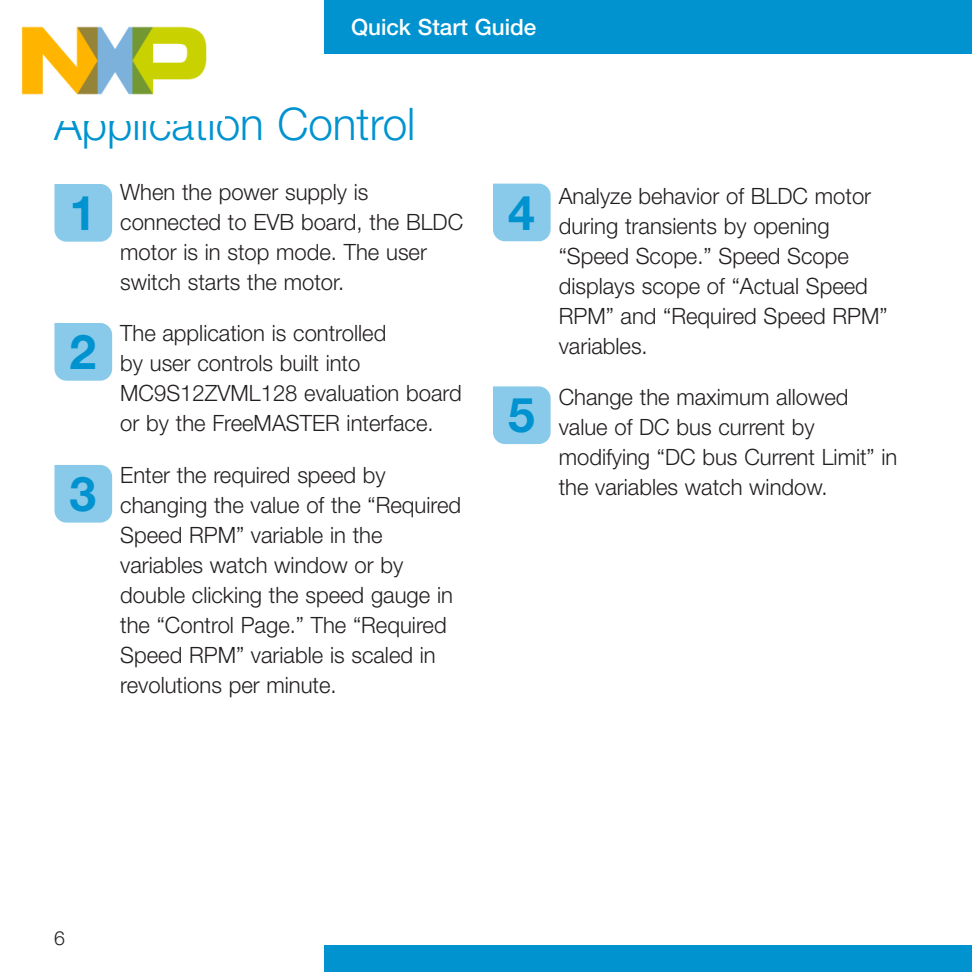
<style>
.page{position:relative;width:972px;height:972px;background:#fff}
.page>*{position:absolute;margin:0;border:0;box-sizing:border-box;transform-origin:0 0}
.t1{font:700 48px "Helvetica Neue LT Pro";color:#0093d0}
.t2{font:300 45px "Helvetica Neue LT Pro";color:#0093d0}
.t3{font:300 22.5px/30px "Helvetica Neue LT Pro";color:#231f20}
.t4{font:500 22.5px "Helvetica Neue LT Pro";color:#fff}
.t5{font:300 19.5px "Helvetica Neue LT Pro";color:#231f20}
</style>
<div class="page">
<div style="left:324px;top:0;width:648px;height:54px;background:#0093d0"></div>
<div style="left:324px;top:945px;width:648px;height:27px;background:#0093d0"></div>
<div style="left:54px;top:184px;width:58px;height:58px;background:#89c9ea"></div>
<div style="left:54px;top:323px;width:58px;height:58px;background:#89c9ea"></div>
<div style="left:54px;top:465px;width:58px;height:58px;background:#89c9ea"></div>
<div style="left:493px;top:184px;width:58px;height:57px;background:#89c9ea"></div>
<div style="left:493px;top:386px;width:58px;height:58px;background:#89c9ea"></div>
<img style="left:21px;top:26px;width:186px;height:69px">
<p class="t4" style="left:351px;top:13px;width:187px">Quick Start Guide</p>
<h2 class="t2" style="left:54px;top:97px;width:363px">Application Control</h2>
<h1 class="t1" style="left:70px;top:183px;width:28px">1</h1>
<p class="t3" style="left:120px;top:176px;width:344px">When the power supply is connected to EVB board, the BLDC motor is in stop mode. The user switch starts the motor.</p>
<h1 class="t1" style="left:70px;top:322px;width:28px">2</h1>
<p class="t3" style="left:120px;top:318px;width:343px">The application is controlled<br>by user controls built into<br>MC9S12ZVML128 evaluation board or by the FreeMASTER interface.</p>
<h1 class="t1" style="left:70px;top:463px;width:28px">3</h1>
<p class="t3" style="left:120px;top:459px;width:342px">Enter the required speed by changing the value of the “Required<br>Speed RPM” variable in the variables watch window or by double clicking the speed gauge in the “Control Page.” The “Required<br>Speed RPM” variable is scaled in revolutions per minute.</p>
<h1 class="t1" style="left:508px;top:182px;width:28px">4</h1>
<p class="t3" style="left:559px;top:180px;width:330px">Analyze behavior of BLDC motor during transients by opening “Speed Scope.” Speed Scope displays scope of “Actual Speed<br>RPM” and “Required Speed RPM” variables.</p>
<h1 class="t1" style="left:508px;top:385px;width:28px">5</h1>
<p class="t3" style="left:559px;top:382px;width:340px">Change the maximum allowed value of DC bus current by modifying “DC bus Current Limit” in the variables watch window.</p>
<p class="t5" style="left:54px;top:926px;width:12px">6</p>
</div>
